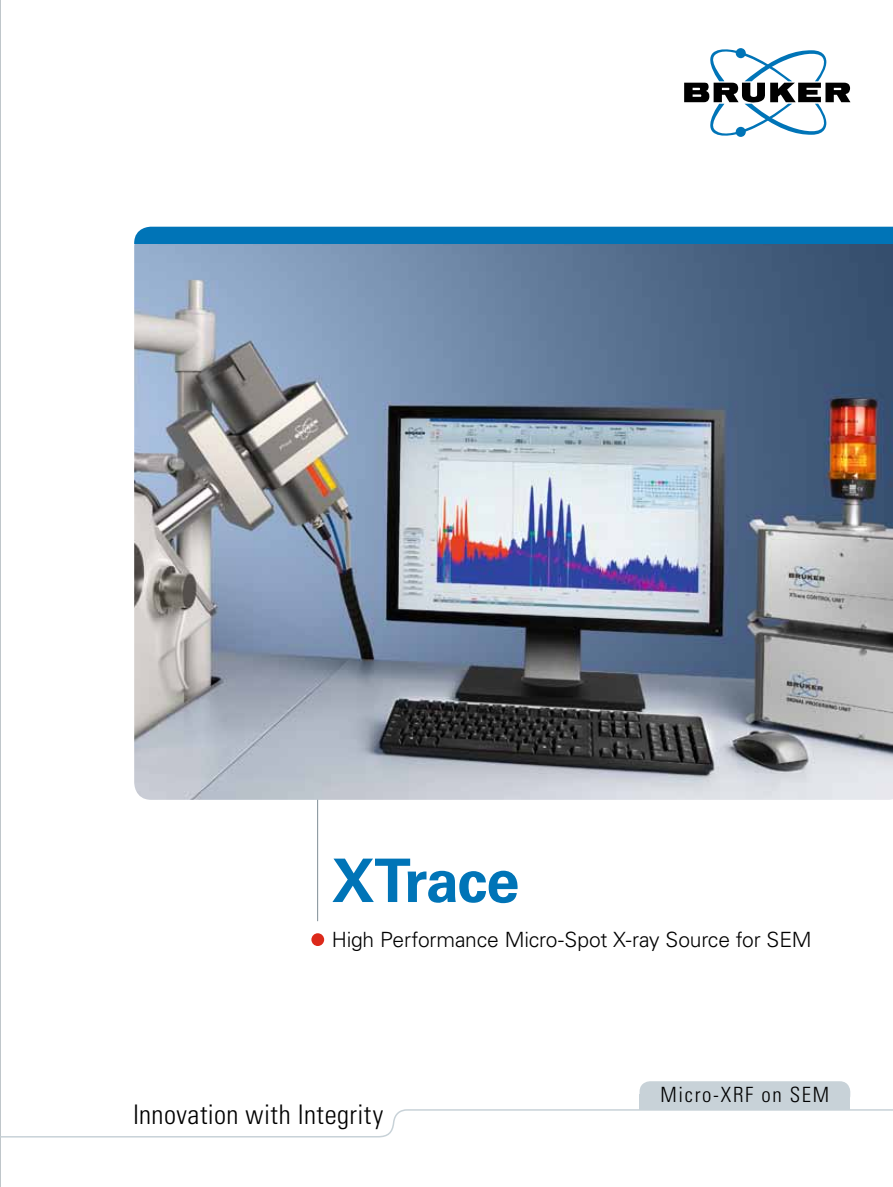
<style>
.page{position:relative;width:893px;height:1187px;background:#fff}
.page>*{position:absolute;margin:0;border:0;box-sizing:border-box;transform-origin:0 0}
.t1{font:700 60px "Univers LT Std";letter-spacing:-.03em;color:#0074b7}
.t2{font:300 condensed 27px "Univers LT Std";letter-spacing:.015em;color:#000}
.t3{font:300 21px "Univers LT Std";letter-spacing:-.01em;color:#000}
.t4{font:300 condensed 21px "Univers LT Std";letter-spacing:.08em;color:#000}
</style>
<div class="page">
<hr style="left:0;top:0;width:1px;height:1186px;background:#808e96">
<svg style="left:684px;top:48px;width:166px;height:89px"></svg>
<hr style="left:317px;top:708px;width:1px;height:213px;background:#808e96">
<div style="left:311px;top:933px;width:13px;height:12px;background:#dc291a;border-radius:50%"></div>
<div style="left:639px;top:1093px;width:211px;height:16px;background:#c8d2d8"></div>
<div style="left:639px;top:1081px;width:211px;height:24px;background:#c8d2d8;border-radius:11px"></div>
<svg style="left:0;top:1108px;width:893px;height:30px"></svg>
<img style="left:134px;top:244px;width:759px;height:555px">
<div style="left:134px;top:227px;width:759px;height:17px;background:#0074b7"></div>
<h1 class="t1" style="left:332px;top:845px;width:189px">XTrace</h1>
<p class="t3" style="left:332px;top:926px;width:482px">High Performance Micro-Spot X-ray Source for SEM</p>
<p class="t2" style="left:133px;top:1097px;width:252px">Innovation with Integrity</p>
<p class="t4" style="left:661px;top:1082px;width:170px">Micro-XRF on SEM</p>
</div>
